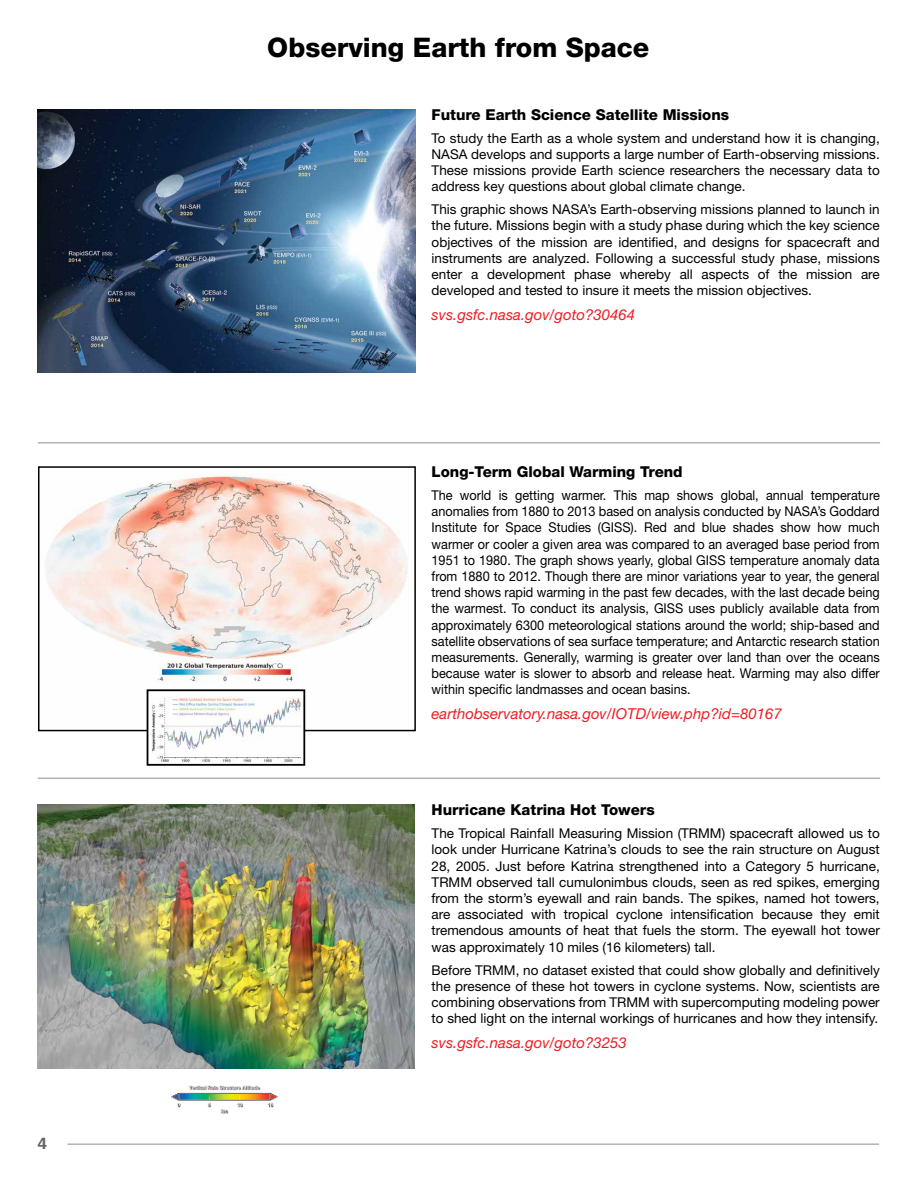
<style>
.page{position:relative;width:918px;height:1188px;background:#fff}
.page>*{position:absolute;margin:0;border:0;box-sizing:border-box;transform-origin:0 0}
.titles{font:800 27px "Helvetica Neue LT Std";color:#000}
.WebLink{font:italic 15px "Helvetica Neue LT Std";color:#ed1d24}
.Subtitle{font:800 15px "Helvetica Neue LT Std";color:#000}
.t1{font:15px "Charcoal CY";color:#636567}
.Body_Copy{font:13.5px/16.2px "Helvetica Neue LT Std";color:#000;text-align:justify}
.Body_Copy-2{font:13.5px/16.2px "Helvetica Neue LT Std";color:#000;text-align:justify;scale:.94 1}
</style>
<div class="page">
<hr style="left:68px;top:1143px;width:811px;height:2px;background:#b1b3b6">
<img style="left:38px;top:109px;width:377px;height:264px">
<hr style="left:38px;top:442px;width:842px;height:1px;background:#b1b3b6">
<img style="left:46px;top:474px;width:361px;height:254px">
<div style="left:38px;top:466px;width:378px;height:265px;border:2px solid #000"></div>
<div style="left:148px;top:690px;width:156px;height:75px;background:#fff"></div>
<img style="left:152px;top:697px;width:148px;height:65px">
<div style="left:147px;top:689px;width:158px;height:77px;border:2px solid #000"></div>
<hr style="left:38px;top:778px;width:842px;height:1px;background:#b1b3b6">
<img style="left:38px;top:805px;width:376px;height:263px">
<img style="left:171px;top:1085px;width:107px;height:29px">
<p class="t1" style="left:38px;top:1134px;width:10px">4</p>
<p class="titles" style="left:267px;top:31px;width:384px">Observing Earth from Space</p>
<p class="Subtitle" style="left:432px;top:106px;width:299px">Future Earth Science Satellite Missions</p>
<p class="Body_Copy" style="left:432px;top:130px;width:450px">To study the Earth as a whole system and understand how it is changing, NASA develops and supports a large number of Earth-observing missions.<br>These missions provide Earth science researchers the necessary data to address key questions about global climate change.</p>
<p class="Body_Copy" style="left:432px;top:201px;width:450px">This graphic shows NASA’s Earth-observing missions planned to launch in the future. Missions begin with a study phase during which the key science objectives of the mission are identified, and designs for spacecraft and instruments are analyzed. Following a successful study phase, missions enter a development phase whereby all aspects of the mission are developed and tested to insure it meets the mission objectives.</p>
<p class="WebLink" style="left:432px;top:306px;width:205px">svs.gsfc.nasa.gov/goto?30464</p>
<p class="Subtitle" style="left:432px;top:463px;width:253px">Long-Term Global Warming Trend</p>
<p class="Body_Copy-2" style="left:432px;top:487px;width:478px">The world is getting warmer. This map shows global, annual temperature anomalies from 1880 to 2013 based on analysis conducted by NASA’s Goddard Institute for Space Studies (GISS). Red and blue shades show how much warmer or cooler a given area was compared to an averaged base period from 1951 to 1980. The graph shows yearly, global GISS temperature anomaly data from 1880 to 2012. Though there are minor variations year to year, the general trend shows rapid warming in the past few decades, with the last decade being the warmest. To conduct its analysis, GISS uses publicly available data from approximately 6300 meteorological stations around the world; ship-based and satellite observations of sea surface temperature; and Antarctic research station measurements. Generally, warming is greater over land than over the oceans because water is slower to absorb and release heat. Warming may also differ within specific landmasses and ocean basins.</p>
<p class="WebLink" style="left:432px;top:705px;width:352px">earthobservatory.nasa.gov/IOTD/view.php?id=80167</p>
<p class="Subtitle" style="left:432px;top:801px;width:225px">Hurricane Katrina Hot Towers</p>
<p class="Body_Copy" style="left:432px;top:825px;width:450px">The Tropical Rainfall Measuring Mission (TRMM) spacecraft allowed us to look under Hurricane Katrina’s clouds to see the rain structure on August 28, 2005. Just before Katrina strengthened into a Category 5 hurricane, TRMM observed tall cumulonimbus clouds, seen as red spikes, emerging from the storm’s eyewall and rain bands. The spikes, named hot towers, are associated with tropical cyclone intensification because they emit tremendous amounts of heat that fuels the storm. The eyewall hot tower was approximately 10 miles (16 kilometers) tall.</p>
<p class="Body_Copy" style="left:432px;top:961px;width:450px">Before TRMM, no dataset existed that could show globally and definitively the presence of these hot towers in cyclone systems. Now, scientists are combining observations from TRMM with supercomputing modeling power to shed light on the internal workings of hurricanes and how they intensify.</p>
<p class="WebLink" style="left:432px;top:1034px;width:197px">svs.gsfc.nasa.gov/goto?3253</p>
</div>
